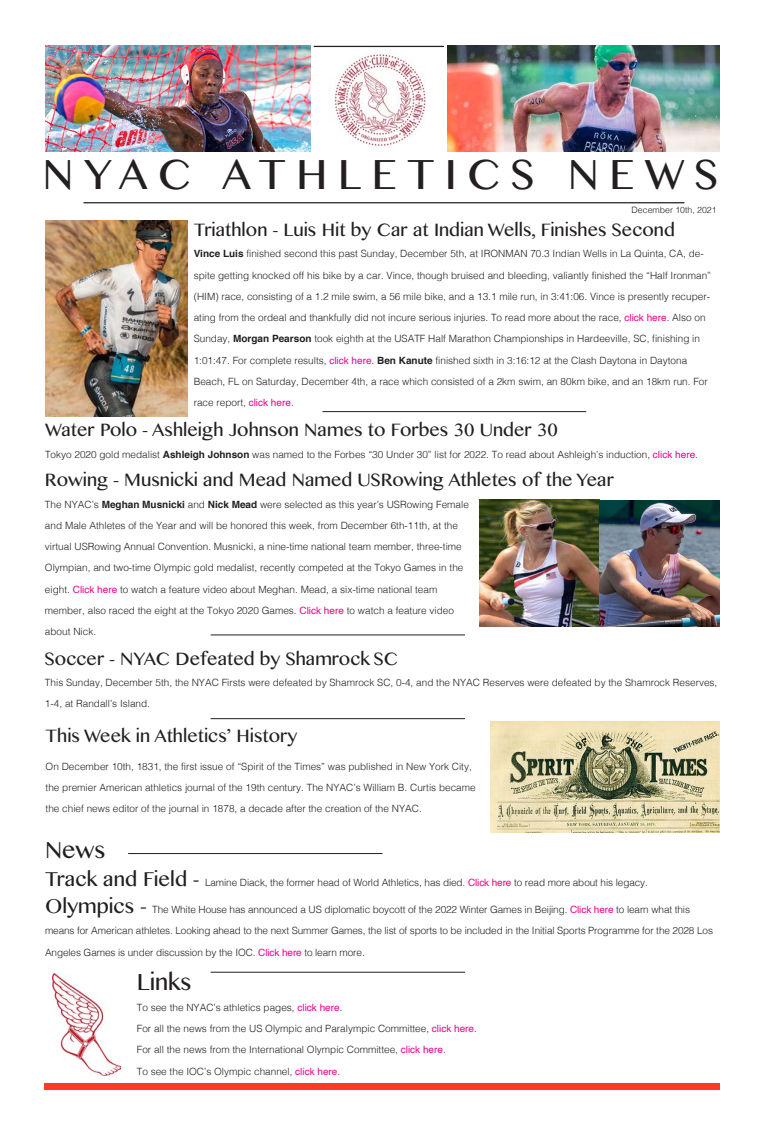
<style>
.page{position:relative;width:765px;height:1135px;background:#fff}
.page>*{position:absolute;margin:0;border:0;box-sizing:border-box;transform-origin:0 0}
.t1{font:50px "Khmer MN";letter-spacing:.205em;color:#231f20}
.t2{font:27.5px "Khmer MN";color:#231f20}
.t3{font:23.75px "Khmer MN";color:#231f20}
.t4{font:21.25px "Khmer MN";color:#231f20}
.t5{font:300 10px/21.2px "Helvetica";color:#231f20}
.t6{font:300 8.75px "Helvetica";color:#231f20}
.s1{font-weight:700}
.s2{font-weight:400;color:#ed028c}
</style>
<div class="page">
<img style="left:447px;top:45px;width:273px;height:106px">
<img style="left:314px;top:47px;width:130px;height:101px">
<img style="left:45px;top:45px;width:265px;height:106px">
<hr style="left:314px;top:46px;width:130px;height:1px;background:#231f20">
<hr style="left:83px;top:202px;width:601px;height:1px;background:#231f20">
<div style="left:44px;top:1082px;width:676px;height:7px;background:#ff3a24"></div>
<img style="left:52px;top:973px;width:69px;height:101px">
<img style="left:45px;top:220px;width:143px;height:196px">
<img style="left:490px;top:721px;width:230px;height:110px">
<img style="left:480px;top:500px;width:120px;height:126px">
<img style="left:600px;top:500px;width:120px;height:126px">
<hr style="left:322px;top:411px;width:264px;height:1px;background:#231f20">
<hr style="left:211px;top:634px;width:254px;height:1px;background:#231f20">
<hr style="left:211px;top:718px;width:254px;height:1px;background:#231f20">
<hr style="left:128px;top:852px;width:254px;height:1px;background:#231f20">
<hr style="left:211px;top:971px;width:254px;height:1px;background:#231f20">
<p class="t1" style="left:43px;top:142px;width:677px">NYAC ATHLETICS NEWS</p>
<p class="t6" style="left:632px;top:202px;width:87px">December 10th, 2021</p>
<p class="t4" style="left:194px;top:216px;width:483px">Triathlon - Luis Hit by Car at Indian Wells, Finishes Second</p>
<p class="t5" style="left:194px;top:244px;width:519px"><span class="s1">Vince Luis</span> finished second this past Sunday, December 5th, at IRONMAN 70.3 Indian Wells in La Quinta, CA, de&shy;spite getting knocked off his bike by a car. Vince, though bruised and bleeding, valiantly finished the “Half Ironman” (HIM) race, consisting of a 1.2 mile swim, a 56 mile bike, and a 13.1 mile run, in 3:41:06. Vince is presently recuper&shy;ating from the ordeal and thankfully did not incure serious injuries. To read more about the race, <span class="s2">click here</span>. Also on Sunday, <span class="s1">Morgan Pearson</span> took eighth at the USATF Half Marathon Championships in Hardeeville, SC, finishing in 1:01:47. For complete results, <span class="s2">click here</span>. <span class="s1">Ben Kanute</span> finished sixth in 3:16:12 at the Clash Daytona in Daytona Beach, FL on Saturday, December 4th, a race which consisted of a 2km swim, an 80km bike, and an 18km run. For race report, <span class="s2">click here</span>.</p>
<p class="t4" style="left:45px;top:416px;width:514px">Water Polo - Ashleigh Johnson Names to Forbes 30 Under 30</p>
<p class="t5" style="left:45px;top:444px;width:655px">Tokyo 2020 gold medalist <span class="s1">Ashleigh Johnson</span> was named to the Forbes “30 Under 30” list for 2022. To read about Ashleigh’s induction, <span class="s2">click here</span>.</p>
<p class="t4" style="left:45px;top:466px;width:571px">Rowing - Musnicki and Mead Named USRowing Athletes of the Year</p>
<p class="t5" style="left:45px;top:494px;width:426px">The NYAC’s <span class="s1">Meghan Musnicki</span> and <span class="s1">Nick Mead</span> were selected as this year’s USRowing Female and Male Athletes of the Year and will be honored this week, from December 6th-11th, at the virtual USRowing Annual Convention. Musnicki, a nine-time national team member, three-time Olympian, and two-time Olympic gold medalist, recently competed at the Tokyo Games in the eight. <span class="s2">Click here</span> to watch a feature video about Meghan. Mead, a six-time national team member, also raced the eight at the Tokyo 2020 Games. <span class="s2">Click here</span> to watch a feature video about Nick.</p>
<p class="t4" style="left:45px;top:644px;width:355px">Soccer - NYAC Defeated by Shamrock SC</p>
<p class="t5" style="left:45px;top:672px;width:674px">This Sunday, December 5th, the NYAC Firsts were defeated by Shamrock SC, 0-4, and the NYAC Reserves were defeated by the Shamrock Reserves,<br>1-4, at Randall’s Island.</p>
<p class="t4" style="left:46px;top:722px;width:253px">This Week in Athletics’ History</p>
<p class="t5" style="left:46px;top:756px;width:432px">On December 10th, 1831, the first issue of “Spirit of the Times” was published in New York City, the premier American athletics journal of the 19th century. The NYAC’s William B. Curtis became the chief news editor of the journal in 1878, a decade after the creation of the NYAC.</p>
<p class="t2" style="left:45px;top:832px;width:62px">News</p>
<p class="t3" style="left:45px;top:863px;width:156px">Track and Field -</p>
<p class="t5" style="left:205px;top:871px;width:444px">Lamine Diack, the former head of World Athletics, has died. <span class="s2">Click here</span> to read more about his legacy.</p>
<p class="t3" style="left:45px;top:890px;width:103px">Olympics -</p>
<p class="t5" style="left:45px;top:899px;width:670px;text-indent:107px">The White House has announced a US diplomatic boycott of the 2022 Winter Games in Beijing. <span class="s2">Click here</span> to learn what this means for American athletes. Looking ahead to the next Summer Games, the list of sports to be included in the Initial Sports Programme for the 2028 Los<br>Angeles Games is under discussion by the IOC. <span class="s2">Click here</span> to learn more.</p>
<p class="t2" style="left:137px;top:963px;width:56px">Links</p>
<p class="t5" style="left:137px;top:997px;width:207px">To see the NYAC’s athletics pages, <span class="s2">click here</span>.</p>
<p class="t5" style="left:137px;top:1018px;width:342px">For all the news from the US Olympic and Paralympic Committee, <span class="s2">click here</span>.</p>
<p class="t5" style="left:137px;top:1039px;width:310px">For all the news from the International Olympic Committee, <span class="s2">click here</span>.</p>
<p class="t5" style="left:137px;top:1060px;width:205px">To see the IOC’s Olympic channel, <span class="s2">click here</span>.</p>
</div>
